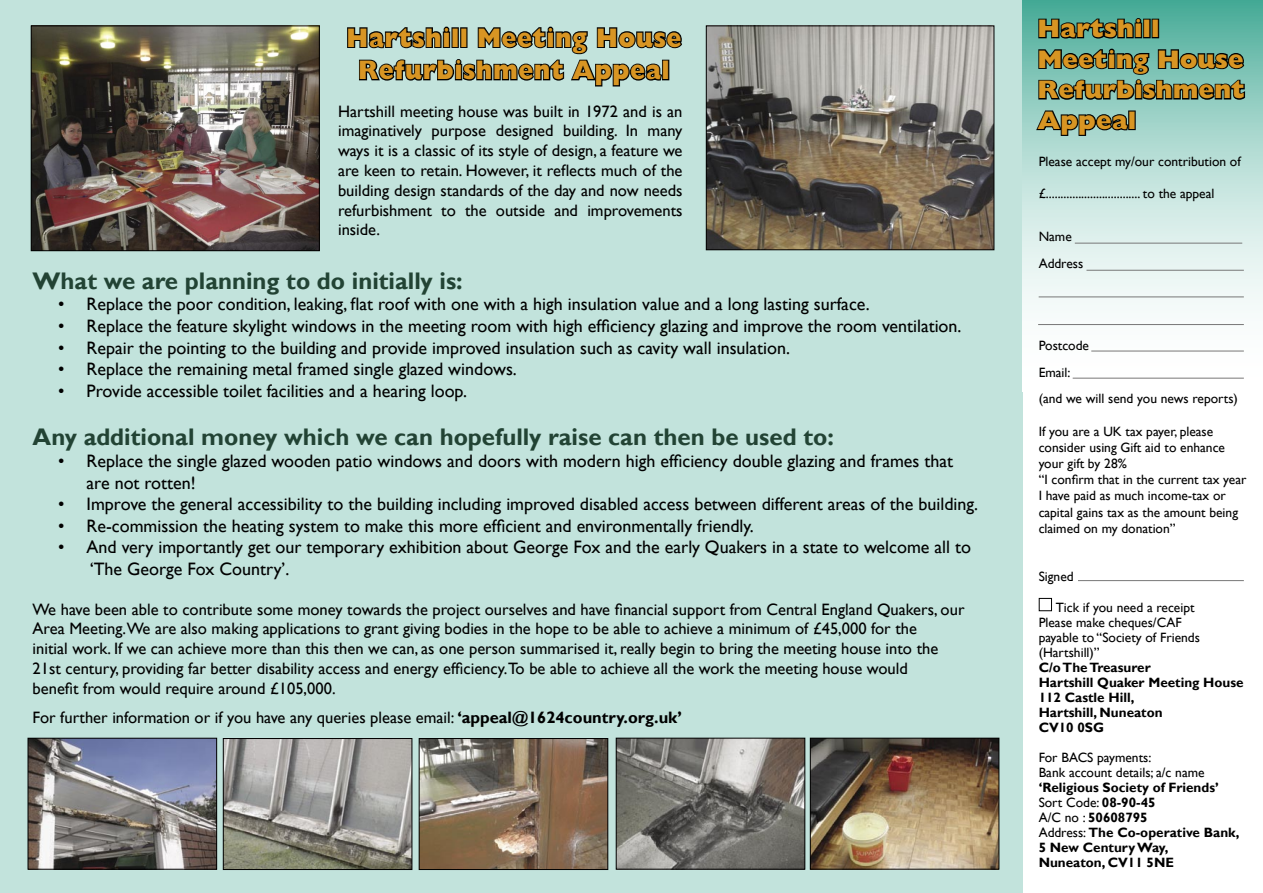
<style>
.page{position:relative;width:1263px;height:893px;background:#fff}
.page>*{position:absolute;margin:0;border:0;box-sizing:border-box;transform-origin:0 0}
.t1{font:800 27px "Gill Sans";letter-spacing:.02em;color:#d89523;scale:.91 1}
.t2{font:800 25.5px "Gill Sans";color:#d89523}
.t3{font:700 24px "Gill Sans";color:#224334}
.t4{font:18px "Gill Sans";color:#000}
.t5{font:16.5px/19.8px "Gill Sans";color:#000;text-align:justify}
.t6{font:13.5px/16.2px "Gill Sans";color:#000}
.t7{font:700 13.5px "Gill Sans";color:#000}
.s1{font-weight:700}
.s2{font-weight:400}
</style>
<div class="page">
<div style="left:0;top:0;width:1023px;height:893px;background:#c2e3dc"></div>
<svg style="left:1023px;top:0;width:240px;height:379px"></svg>
<svg style="left:1037px;top:17px;width:106px;height:23px;background:#316359"></svg>
<div style="left:1143px;top:19px;width:8px;height:19px;border:2px solid #000"></div>
<div style="left:1151px;top:19px;width:8px;height:19px;border:2px solid #000"></div>
<svg style="left:1037px;top:48px;width:210px;height:53px;background:#4e7a71"></svg>
<svg style="left:1035px;top:109px;width:95px;height:28px;background:#688982"></svg>
<div style="left:1128px;top:110px;width:8px;height:20px;border:2px solid #000"></div>
<img style="left:33px;top:28px;width:285px;height:221px">
<div style="left:31px;top:26px;width:289px;height:225px;border:1px solid #000"></div>
<img style="left:708px;top:28px;width:284px;height:220px">
<div style="left:706px;top:26px;width:288px;height:224px;border:1px solid #000"></div>
<svg style="left:347px;top:26px;width:335px;height:61px"></svg>
<div style="left:662px;top:60px;width:7px;height:20px;border:2px solid #000"></div>
<img style="left:30px;top:740px;width:185px;height:128px">
<div style="left:28px;top:738px;width:189px;height:132px;border:1px solid #000"></div>
<img style="left:225px;top:740px;width:185px;height:128px">
<div style="left:223px;top:738px;width:189px;height:132px;border:1px solid #000"></div>
<img style="left:421px;top:740px;width:185px;height:128px">
<div style="left:419px;top:738px;width:189px;height:132px;border:1px solid #000"></div>
<img style="left:618px;top:740px;width:185px;height:127px">
<div style="left:616px;top:738px;width:189px;height:131px;border:1px solid #000"></div>
<img style="left:812px;top:740px;width:185px;height:127px">
<div style="left:810px;top:738px;width:189px;height:131px;border:1px solid #000"></div>
<div style="left:1039px;top:598px;width:13px;height:13px;border:1px solid #000"></div>
<hr style="left:1075px;top:243px;width:167px;height:1px;background:#777">
<hr style="left:1086px;top:270px;width:158px;height:1px;background:#777">
<hr style="left:1039px;top:297px;width:205px;height:1px;background:#777">
<hr style="left:1038px;top:324px;width:206px;height:1px;background:#777">
<hr style="left:1091px;top:351px;width:153px;height:1px;background:#777">
<hr style="left:1073px;top:378px;width:171px;height:1px;background:#777">
<hr style="left:1078px;top:580px;width:166px;height:1px;background:#777">
<p class="t1" style="left:346px;top:22px;width:370px">Hartshill Meeting House</p>
<p class="t1" style="left:358px;top:54px;width:344px">Refurbishment Appeal</p>
<p class="t5" style="left:338px;top:101px;width:346px">Hartshill meeting house was built in 1972 and is an imaginatively purpose designed building. In many ways it is a classic of its style of design, a feature we are keen to retain. However, it reflects much of the building design standards of the day and now needs refurbishment to the outside and improvements inside.</p>
<p class="t3" style="left:33px;top:266px;width:432px">What we are planning to do initially is:</p>
<p class="t4" style="left:58px;top:294px;width:813px">• Replace the poor condition, leaking, flat roof with one with a high insulation value and a long lasting surface.</p>
<p class="t4" style="left:58px;top:315px;width:905px">• Replace the feature skylight windows in the meeting room with high efficiency glazing and improve the room ventilation.</p>
<p class="t4" style="left:58px;top:337px;width:733px">• Repair the pointing to the building and provide improved insulation such as cavity wall insulation.</p>
<p class="t4" style="left:58px;top:359px;width:460px">• Replace the remaining metal framed single glazed windows.</p>
<p class="t4" style="left:58px;top:380px;width:410px">• Provide accessible toilet facilities and a hearing loop.</p>
<p class="t3" style="left:33px;top:423px;width:803px">Any additional money which we can hopefully raise can then be used to:</p>
<p class="t4" style="left:58px;top:450px;width:896px">• Replace the single glazed wooden patio windows and doors with modern high efficiency double glazing and frames that</p>
<p class="t4" style="left:87px;top:472px;width:111px">are not rotten!</p>
<p class="t4" style="left:58px;top:494px;width:921px">• Improve the general accessibility to the building including improved disabled access between different areas of the building.</p>
<p class="t4" style="left:58px;top:515px;width:697px">• Re-commission the heating system to make this more efficient and environmentally friendly.</p>
<p class="t4" style="left:58px;top:537px;width:914px">• And very importantly get our temporary exhibition about George Fox and the early Quakers in a state to welcome all to</p>
<p class="t4" style="left:90px;top:558px;width:201px">‘The George Fox Country’.</p>
<p class="t5" style="left:33px;top:599px;width:933px">We have been able to contribute some money towards the project ourselves and have financial support from Central England Quakers, our</p>
<p class="t5" style="left:33px;top:619px;width:886px">Area Meeting.We are also making applications to grant giving bodies in the hope to be able to achieve a minimum of £45,000 for the</p>
<p class="t5" style="left:33px;top:639px;width:907px">initial work. If we can achieve more than this then we can, as one person summarised it, really begin to bring the meeting house into the</p>
<p class="t5" style="left:33px;top:659px;width:877px">21st century, providing far better disability access and energy efficiency.To be able to achieve all the work the meeting house would</p>
<p class="t5" style="left:33px;top:679px;width:304px">benefit from would require around £105,000.</p>
<p class="t5" style="left:33px;top:707px;width:651px">For further information or if you have any queries please email: <span class="s1">‘appeal@1624country.org.uk’</span></p>
<p class="t2" style="left:1037px;top:14px;width:123px">Hartshill</p>
<p class="t2" style="left:1037px;top:44px;width:208px">Meeting House</p>
<p class="t2" style="left:1037px;top:75px;width:209px">Refurbishment</p>
<p class="t2" style="left:1037px;top:105px;width:100px">Appeal</p>
<p class="t6" style="left:1039px;top:153px;width:204px">Please accept my/our contribution of</p>
<p class="t6" style="left:1039px;top:186px;width:177px">£................................ to the appeal</p>
<p class="t6" style="left:1039px;top:229px;width:35px">Name</p>
<p class="t6" style="left:1039px;top:256px;width:46px">Address</p>
<p class="t6" style="left:1039px;top:337px;width:52px">Postcode</p>
<p class="t6" style="left:1039px;top:364px;width:33px">Email:</p>
<p class="t6" style="left:1039px;top:391px;width:201px">(and we will send you news reports)</p>
<p class="t6" style="left:1039px;top:423px;width:176px">If you are a UK tax payer, please</p>
<p class="t6" style="left:1039px;top:439px;width:188px">consider using Gift aid to enhance</p>
<p class="t6" style="left:1039px;top:456px;width:90px">your gift by 28%</p>
<p class="t6" style="left:1039px;top:472px;width:209px">“I confirm that in the current tax year</p>
<p class="t6" style="left:1039px;top:488px;width:201px">I have paid as much income-tax or capital gains tax as the amount being claimed on my donation”</p>
<p class="t6" style="left:1039px;top:568px;width:37px">Signed</p>
<p class="t6" style="left:1056px;top:599px;width:140px">Tick if you need a receipt</p>
<p class="t6" style="left:1039px;top:614px;width:145px">Please make cheques/CAF</p>
<p class="t6" style="left:1039px;top:629px;width:163px">payable to “Society of Friends</p>
<p class="t6" style="left:1039px;top:644px;width:63px">(Hartshill)”</p>
<p class="t7" style="left:1039px;top:659px;width:114px">C/o The Treasurer</p>
<p class="t7" style="left:1039px;top:674px;width:206px">Hartshill Quaker Meeting House</p>
<p class="t7" style="left:1039px;top:689px;width:97px">112 Castle Hill,</p>
<p class="t7" style="left:1039px;top:704px;width:125px">Hartshill, Nuneaton</p>
<p class="t7" style="left:1039px;top:719px;width:67px">CV10 0SG</p>
<p class="t6" style="left:1039px;top:749px;width:114px">For BACS payments:</p>
<p class="t6" style="left:1039px;top:764px;width:167px">Bank account details; a/c name</p>
<p class="t7" style="left:1039px;top:779px;width:182px">‘Religious Society of Friends’</p>
<p class="t6" style="left:1039px;top:794px;width:118px">Sort Code: <span class="s1">08-90-45</span></p>
<p class="t7" style="left:1039px;top:809px;width:111px"><span class="s2">A/C no :</span> 50608795</p>
<p class="t7" style="left:1039px;top:824px;width:202px"><span class="s2">Address:</span> The Co-operative Bank,</p>
<p class="t7" style="left:1039px;top:839px;width:131px">5 New Century Way,</p>
<p class="t7" style="left:1039px;top:854px;width:137px">Nuneaton, CV11 5NE</p>
</div>
